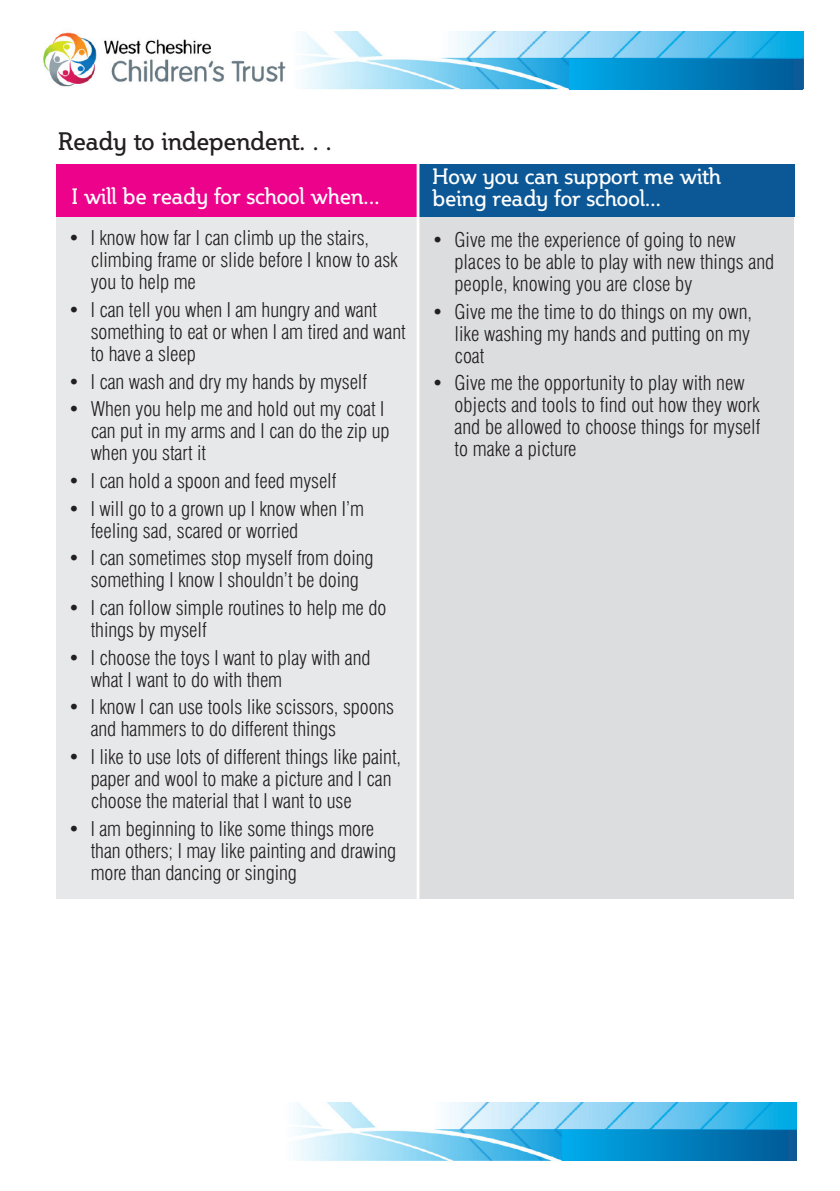
<style>
.page{position:relative;width:840px;height:1191px;background:#fff}
.page>*{position:absolute;margin:0;border:0;box-sizing:border-box;transform-origin:0 0}
.t1{font:25px "Steinem";color:#231f20}
.t2{font:22px/22.8px "Steinem";color:#fff}
.t3{font:300 condensed 20px/22px "Swiss 721 BT";letter-spacing:-.005em;color:#231f20}
</style>
<div class="page">
<div style="left:417px;top:215px;width:376px;height:684px;background:#dcdddf"></div>
<div style="left:56px;top:214px;width:362px;height:685px;background:#e7e8e9"></div>
<div style="left:419px;top:164px;width:375px;height:52px;background:#0c5896"></div>
<div style="left:56px;top:164px;width:362px;height:52px;background:#ed028c"></div>
<hr style="left:416px;top:155px;width:3px;height:945px;background:#fff">
<img style="left:300px;top:32px;width:502px;height:58px">
<div style="left:569px;top:59px;width:233px;height:30px;background:linear-gradient(to right,#00aaea,#015894)"></div>
<img style="left:293px;top:1102px;width:503px;height:60px">
<div style="left:562px;top:1130px;width:233px;height:30px;background:linear-gradient(to right,#00abeb,#015894)"></div>
<img style="left:43px;top:32px;width:243px;height:55px">
<p class="t1" style="left:58px;top:127px;width:275px">Ready to independent. . .</p>
<p class="t2" style="left:72px;top:185px;width:309px">I will be ready for school when...</p>
<p class="t3" style="left:91px;top:229px;width:308px;text-indent:-23px">• I know how far I can climb up the stairs, climbing frame or slide before I know to ask you to help me</p>
<p class="t3" style="left:91px;top:300px;width:316px;text-indent:-23px">• I can tell you when I am hungry and want something to eat or when I am tired and want to have a sleep</p>
<p class="t3" style="left:68px;top:372px;width:300px">• I can wash and dry my hands by myself</p>
<p class="t3" style="left:91px;top:400px;width:300px;text-indent:-23px">• When you help me and hold out my coat I can put in my arms and I can do the zip up when you start it</p>
<p class="t3" style="left:68px;top:471px;width:269px">• I can hold a spoon and feed myself</p>
<p class="t3" style="left:91px;top:499px;width:275px;text-indent:-23px">• I will go to a grown up I know when I’m feeling sad, scared or worried</p>
<p class="t3" style="left:68px;top:549px;width:307px;text-align:center">• I can sometimes stop myself from doing something I know I shouldn’t be doing</p>
<p class="t3" style="left:91px;top:598px;width:297px;text-indent:-23px">• I can follow simple routines to help me do things by myself</p>
<p class="t3" style="left:91px;top:648px;width:281px;text-indent:-23px">• I choose the toys I want to play with and what I want to do with them</p>
<p class="t3" style="left:91px;top:698px;width:305px;text-indent:-23px">• I know I can use tools like scissors, spoons and hammers to do different things</p>
<p class="t3" style="left:91px;top:747px;width:312px;text-indent:-23px">• I like to use lots of different things like paint, paper and wool to make a picture and I can choose the material that I want to use</p>
<p class="t3" style="left:91px;top:819px;width:307px;text-indent:-23px">• I am beginning to like some things more than others; I may like painting and drawing more than dancing or singing</p>
<p class="t2" style="left:432px;top:165px;width:290px">How you can support me with being ready for school...</p>
<p class="t3" style="left:454px;top:230px;width:321px;text-indent:-23px">• Give me the experience of going to new places to be able to play with new things and people, knowing you are close by</p>
<p class="t3" style="left:454px;top:302px;width:299px;text-align:justify;text-indent:-23px">• Give me the time to do things on my own, like washing my hands and putting on my coat</p>
<p class="t3" style="left:454px;top:374px;width:307px;text-indent:-23px">• Give me the opportunity to play with new objects and tools to find out how they work and be allowed to choose things for myself to make a picture</p>
</div>
